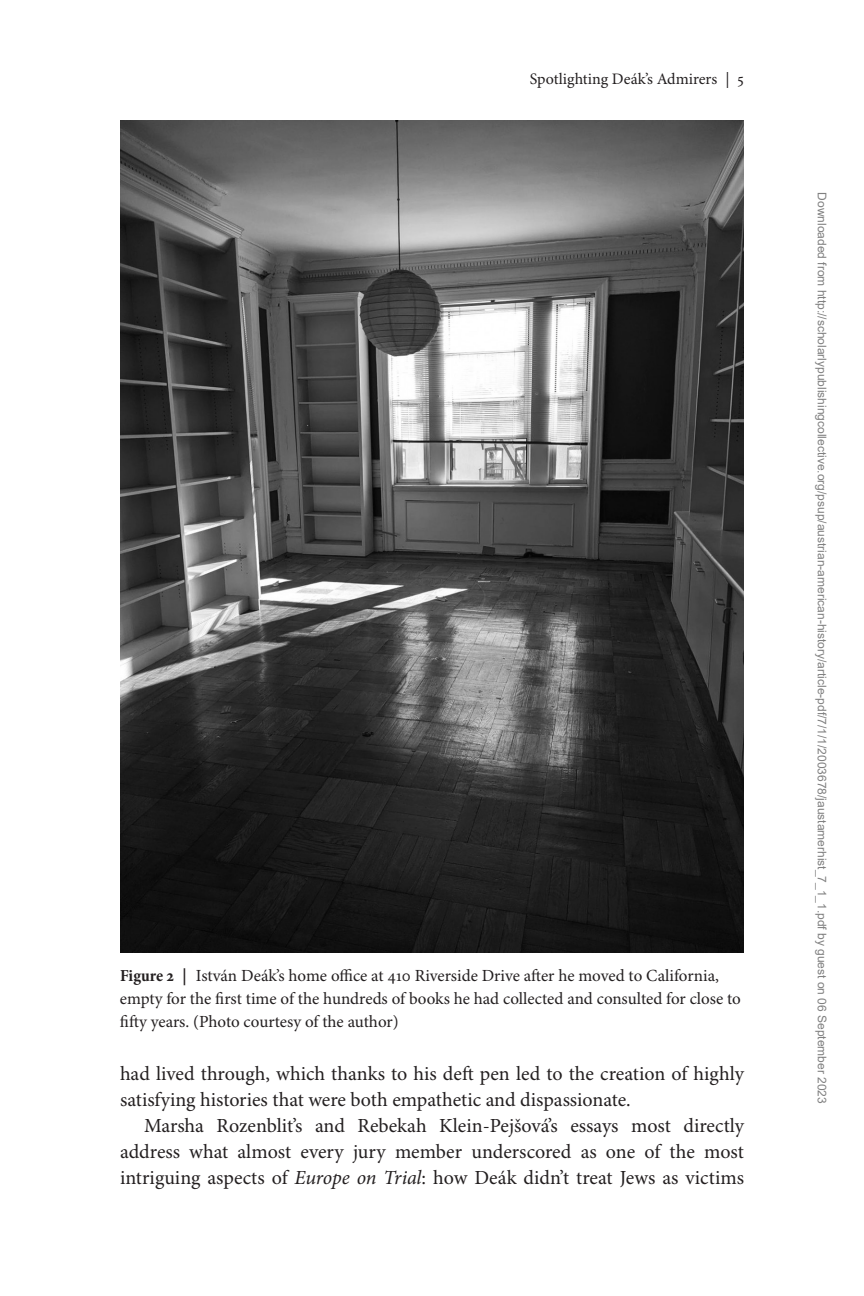
<style>
.page{position:relative;width:864px;height:1296px;background:#fff}
.page>*{position:absolute;margin:0;border:0;box-sizing:border-box;transform-origin:0 0}
.TXI{font:20px/26px "Minion Pro";color:#231f20}
.FIG_Caption{font:17px/23px "Minion Pro";letter-spacing:-.005em;color:#231f20}
.t1{font:16px "Minion Pro";color:#231f20}
.t2{font:12px "Arial";color:#808080}
.s1{font-weight:700;font-stretch:condensed}
.s2{font-style:italic}
</style>
<div class="page">
<img style="left:120px;top:120px;width:624px;height:832px">
<p class="t1" style="left:530px;top:69px;width:216px">Spotlighting Deák’s Admirers | 5</p>
<p class="FIG_Caption" style="left:120px;top:964px;width:622px"><span class="s1">Figure 2 |</span> István Deák’s home office at 410 Riverside Drive after he moved to California, empty for the first time of the hundreds of books he had collected and consulted for close to fifty years. (Photo courtesy of the author)</p>
<p class="TXI" style="left:120px;top:1061px;width:625px">had lived through, which thanks to his deft pen led to the creation of highly satisfying histories that were both empathetic and dispassionate.</p>
<p class="TXI" style="left:120px;top:1113px;width:626px;text-align:justify;text-indent:24px">Marsha Rozenblit’s and Rebekah Klein-Pejšová’s essays most directly address what almost every jury member underscored as one of the most intriguing aspects of <span class="s2">Europe on Trial</span>: how Deák didn’t treat Jews as victims</p>
<p class="t2" style="left:827px;top:192px;width:913px;rotate:90deg">Downloaded from http://scholarlypublishingcollective.org/psup/austrian-american-history/article-pdf/7/1/1/2003678/jaustamerhist_7_1_1.pdf by guest on 06 September 2023</p>
</div>
